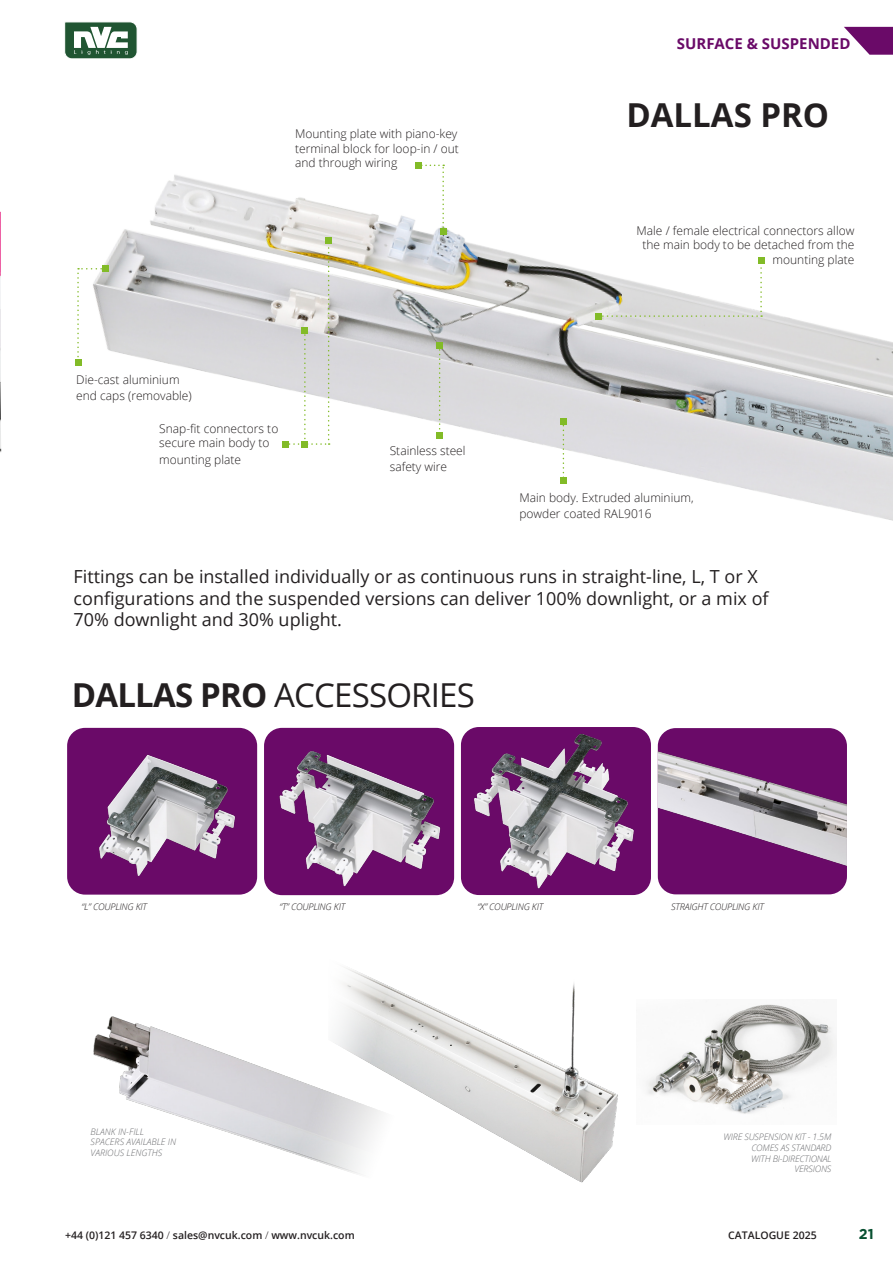
<style>
.page{position:relative;width:893px;height:1263px;background:#fff}
.page>*{position:absolute;margin:0;border:0;box-sizing:border-box;transform-origin:0 0}
.t1{font:33px "Open Sans";letter-spacing:-.025em;color:#231f20}
.t2{font:700 33px "Open Sans";color:#231f20}
.t3{font:18px/21.6px "Open Sans";color:#231f20}
.t4{font:700 15px "Open Sans";color:#6a0a68}
.t5{font:700 14.25px "Gotham";color:#085031}
.t6{font:300 12px/14.4px "Open Sans";color:#231f20}
.t7{font:600 10.5px "Open Sans";color:#231f20}
.t8{font:600 10.5px "Open Sans";color:#231f20}
.t9{font:italic 300 9.15px "Open Sans";letter-spacing:-.02em;color:#231f20}
.t10{font:italic 300 9px/10.8px "Open Sans";letter-spacing:-.02em;color:#6c6d70;text-align:right}
.t11{font:italic 300 9px/10.8px "Open Sans";color:#6c6d70}
.s1{font-weight:700}
.s2{font-weight:300}
</style>
<div class="page">
<svg style="left:64px;top:22px;width:73px;height:37px"></svg>
<svg style="left:844px;top:27px;width:49px;height:28px"></svg>
<img style="left:0;top:390px;width:1px;height:62px">
<img style="left:0;top:308px;width:1px;height:82px">
<img style="left:102px;top:175px;width:791px;height:346px">
<img style="left:646px;top:1004px;width:190px;height:110px">
<svg style="left:75px;top:266px;width:34px;height:100px"></svg>
<svg style="left:282px;top:238px;width:50px;height:209px"></svg>
<svg style="left:595px;top:257px;width:169px;height:62px"></svg>
<svg style="left:437px;top:342px;width:6px;height:96px"></svg>
<svg style="left:560px;top:418px;width:6px;height:65px"></svg>
<img style="left:461px;top:727px;width:190px;height:168px">
<img style="left:264px;top:728px;width:190px;height:167px">
<div style="left:658px;top:728px;width:189px;height:166px;background:#6a0a68;border-radius:18px"></div>
<img style="left:658px;top:728px;width:189px;height:150px">
<img style="left:67px;top:728px;width:190px;height:167px">
<img style="left:93px;top:1016px;width:231px;height:148px">
<img style="left:324px;top:968px;width:294px;height:215px">
<svg style="left:415px;top:162px;width:31px;height:73px"></svg>
<img style="left:0;top:211px;width:1px;height:97px">
<p class="t6" style="left:295px;top:126px;width:165px;text-align:justify">Mounting plate with piano-key terminal block for loop-in / out and through wiring</p>
<p class="t6" style="left:76px;top:371px;width:117px;line-height:16.5px">Die-cast aluminium end caps (removable)</p>
<p class="t6" style="left:159px;top:421px;width:121px">Snap-fit connectors to secure main body to</p>
<p class="t6" style="left:159px;top:452px;width:83px">mounting plate</p>
<p class="t6" style="left:390px;top:442px;width:77px;line-height:16.5px">Stainless steel safety wire</p>
<p class="t4" style="left:677px;top:33px;width:175px">SURFACE &amp; SUSPENDED</p>
<h1 class="t2" style="left:626px;top:92px;width:204px">DALLAS PRO</h1>
<p class="t6" style="left:636px;top:223px;width:219px;text-align:right">Male / female electrical connectors allow the main body to be detached from the mounting plate</p>
<p class="t6" style="left:519px;top:489px;width:176px;line-height:16.5px">Main body. Extruded aluminium, powder coated RAL9016</p>
<h2 class="t3" style="left:74px;top:565px;width:696px">Fittings can be installed individually or as continuous runs in straight-line, L, T or X configurations and the suspended versions can deliver 100% downlight, or a mix of<br>70% downlight and 30% uplight.</h2>
<h1 class="t1" style="left:72px;top:673px;width:404px"><span class="s1">DALLAS PRO</span> ACCESSORIES</h1>
<p class="t9" style="left:81px;top:901px;width:67px">“L” COUPLING KIT</p>
<p class="t9" style="left:279px;top:901px;width:67px">“T” COUPLING KIT</p>
<p class="t9" style="left:478px;top:901px;width:67px">“X” COUPLING KIT</p>
<p class="t9" style="left:671px;top:901px;width:94px">STRAIGHT COUPLING KIT</p>
<p class="t11" style="left:91px;top:1125px;width:87px">BLANK IN-FILL<br>SPACERS AVAILABLE IN<br>VARIOUS LENGTHS</p>
<p class="t7" style="left:65px;top:1228px;width:291px">+44 (0)121 457 6340 <span class="s2">/</span> sales@nvcuk.com <span class="s2">/</span> www.nvcuk.com</p>
<p class="t10" style="left:724px;top:1131px;width:109px">WIRE SUSPENSION KIT - 1.5M<br>COMES AS STANDARD<br>WITH BI-DIRECTIONAL<br>VERSIONS</p>
<p class="t8" style="left:728px;top:1227px;width:90px">CATALOGUE 2025</p>
<p class="t5" style="left:859px;top:1224px;width:16px">21</p>
</div>
